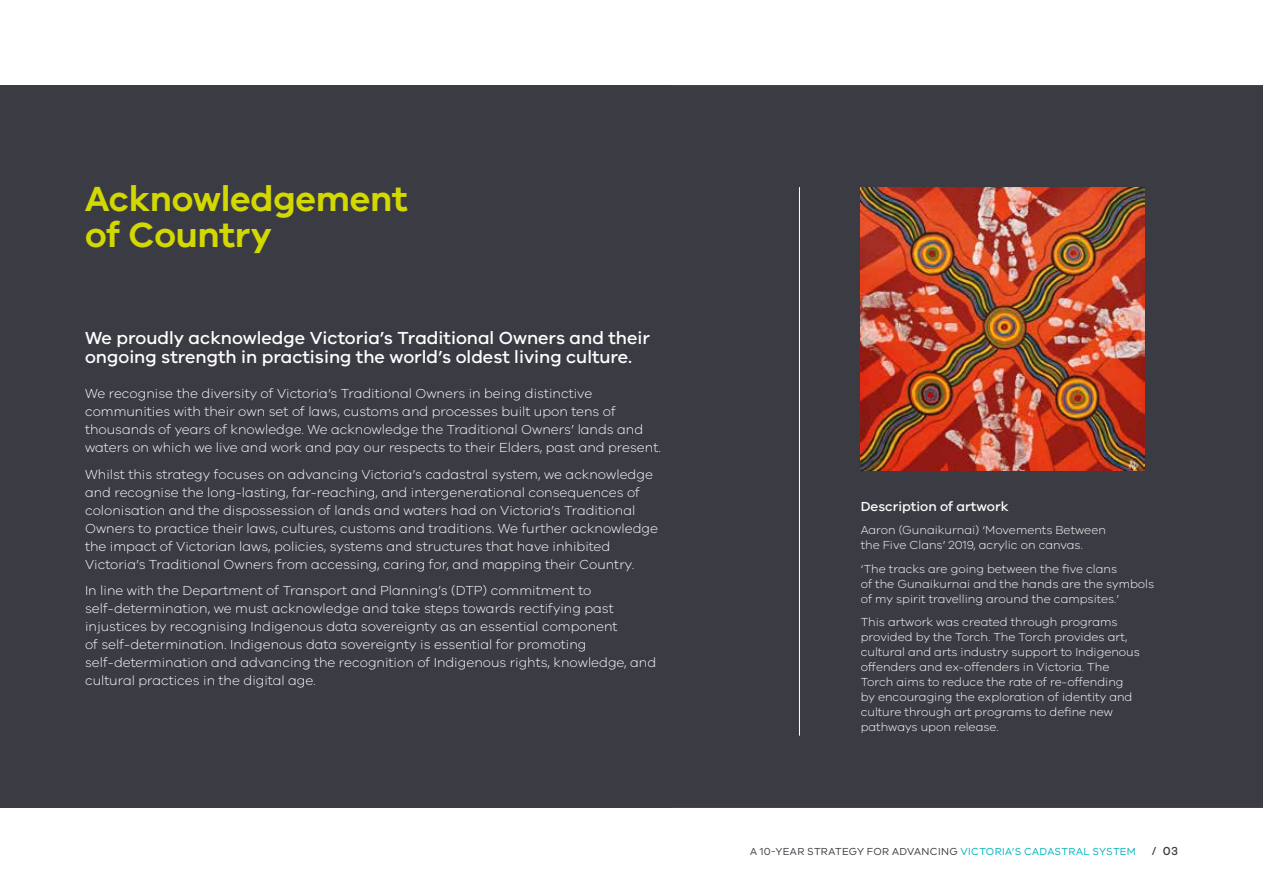
<style>
.page{position:relative;width:1263px;height:893px;background:#fff}
.page>*{position:absolute;margin:0;border:0;box-sizing:border-box;transform-origin:0 0}
.t1{font:600 36px/36px "VIC";letter-spacing:-.01em;color:#d3d800}
.t2{font:500 18px/19.5px "VIC";color:#fff}
.t3{font:300 13.5px/18px "VIC";color:#fff}
.t4{font:500 13.5px "VIC";color:#fff}
.t5{font:300 12px/15px "VIC";color:#fff}
.t6{font:10.5px "VIC";letter-spacing:.03em;color:#3b3c43}
.s1{color:#00b3bd}
.s2{font-weight:500;font-size:12px}
</style>
<div class="page">
<div style="left:0;top:85px;width:1263px;height:723px;background:#3b3c43"></div>
<img style="left:861px;top:187px;width:283px;height:283px">
<hr style="left:799px;top:187px;width:1px;height:549px;background:#fff">
<h1 class="t1" style="left:85px;top:180px;width:324px">Acknowledgement of Country</h1>
<h2 class="t2" style="left:85px;top:327px;width:566px">We proudly acknowledge Victoria’s Traditional Owners and their ongoing strength in practising the world’s oldest living culture.</h2>
<p class="t3" style="left:85px;top:384px;width:577px">We recognise the diversity of Victoria’s Traditional Owners in being distinctive communities with their own set of laws, customs and processes built upon tens of thousands of years of knowledge. We acknowledge the Traditional Owners’ lands and waters on which we live and work and pay our respects to their Elders, past and present.</p>
<p class="t3" style="left:85px;top:465px;width:574px">Whilst this strategy focuses on advancing Victoria’s cadastral system, we acknowledge and recognise the long-lasting, far-reaching, and intergenerational consequences of colonisation and the dispossession of lands and waters had on Victoria’s Traditional Owners to practice their laws, cultures, customs and traditions. We further acknowledge the impact of Victorian laws, policies, systems and structures that have inhibited Victoria’s Traditional Owners from accessing, caring for, and mapping their Country.</p>
<p class="t3" style="left:85px;top:581px;width:573px">In line with the Department of Transport and Planning’s (DTP) commitment to self-determination, we must acknowledge and take steps towards rectifying past injustices by recognising Indigenous data sovereignty as an essential component<br>of self‑determination. Indigenous data sovereignty is essential for promoting self‑determination and advancing the recognition of Indigenous rights, knowledge, and cultural practices in the digital age.</p>
<p class="t4" style="left:861px;top:498px;width:149px">Description of artwork</p>
<p class="t5" style="left:861px;top:522px;width:247px">Aaron (Gunaikurnai) ‘Movements Between the Five Clans’ 2019, acrylic on canvas.</p>
<p class="t5" style="left:861px;top:561px;width:295px">‘The tracks are going between the five clans<br>of the Gunaikurnai and the hands are the symbols of my spirit travelling around the campsites.’</p>
<p class="t5" style="left:861px;top:614px;width:281px">This artwork was created through programs provided by the Torch. The Torch provides art, cultural and arts industry support to Indigenous offenders and ex-offenders in Victoria. The Torch aims to reduce the rate of re-offending by encouraging the exploration of identity and culture through art programs to define new pathways upon release.</p>
<p class="t6" style="left:750px;top:845px;width:429px">A 10-YEAR STRATEGY FOR ADVANCING <span class="s1">VICTORIA’S CADASTRAL SYSTEM</span> <span class="s2">/ 03</span></p>
</div>
